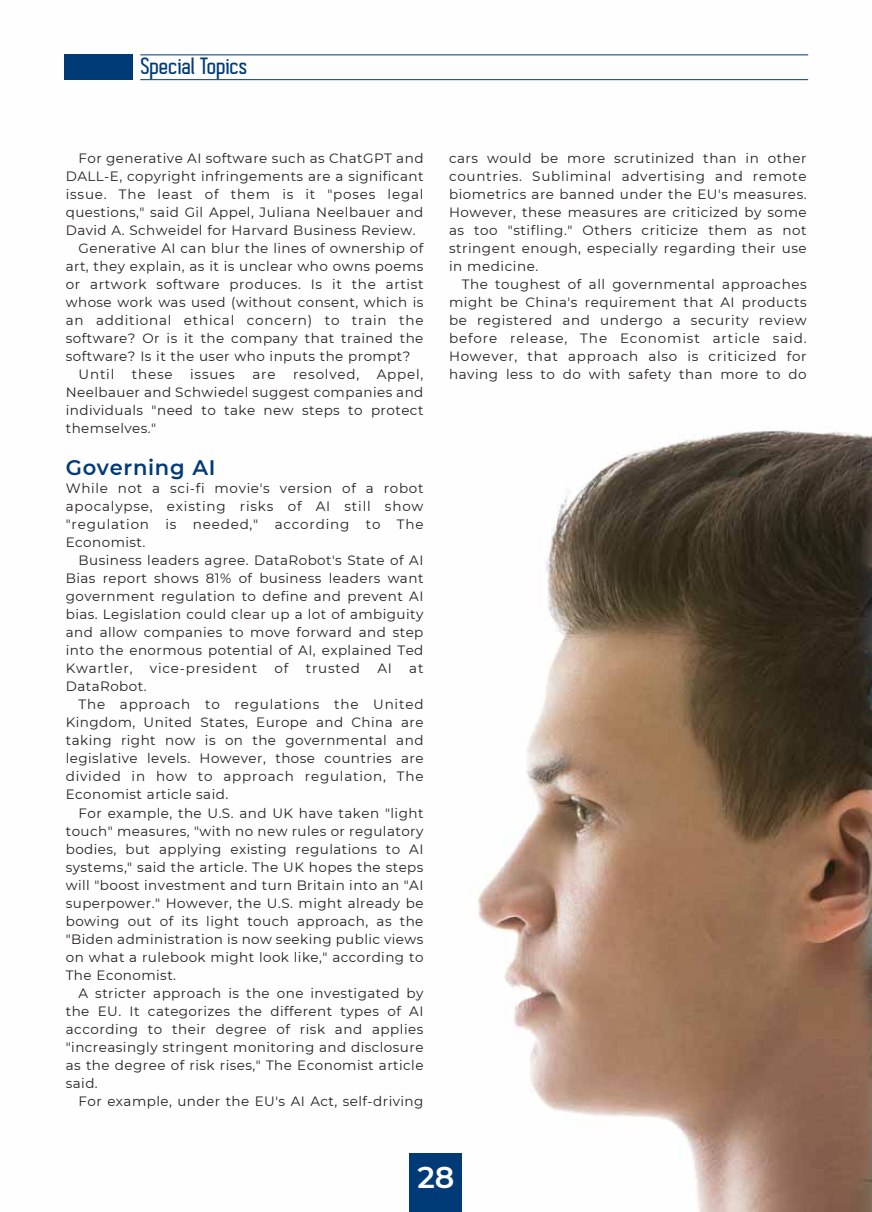
<style>
.page{position:relative;width:872px;height:1212px;background:#fff}
.page>*{position:absolute;margin:0;border:0;box-sizing:border-box;transform-origin:0 0}
.t1{font:600 30px "Montserrat";color:#fff}
.t2{font:700 21.9px "Autobus";color:#003b77}
.t3{font:600 21px "Montserrat";letter-spacing:.035em;color:#003b77}
.t4{font:13.5px/18px "Montserrat";letter-spacing:.035em;color:#231f20;text-align:justify}
.t5{font:13.5px "Montserrat";letter-spacing:.06em;color:#231f20}
</style>
<div class="page">
<img style="left:140px;top:54px;width:732px;height:1158px">
<div style="left:409px;top:1153px;width:52px;height:59px;background:#003b77"></div>
<hr style="left:140px;top:54px;width:668px;height:1px;background:#003b77">
<hr style="left:140px;top:79px;width:668px;height:1px;background:#003b77">
<div style="left:64px;top:54px;width:69px;height:26px;background:#003b77"></div>
<h2 class="t2" style="left:140px;top:58px;width:108px">Special Topics</h2>
<p class="t4" style="left:79px;top:150px;width:346px">For generative AI software such as ChatGPT and</p>
<p class="t4" style="left:66px;top:168px;width:359px">DALL-E, copyright infringements are a significant</p>
<p class="t5" style="left:66px;top:186px;width:359px">issue. The least of them is it "poses legal</p>
<p class="t4" style="left:66px;top:204px;width:359px">questions," said Gil Appel, Juliana Neelbauer and</p>
<p class="t4" style="left:66px;top:222px;width:351px">David A. Schweidel for Harvard Business Review.</p>
<p class="t4" style="left:79px;top:240px;width:346px">Generative AI can blur the lines of ownership of</p>
<p class="t4" style="left:66px;top:258px;width:359px">art, they explain, as it is unclear who owns poems</p>
<p class="t4" style="left:66px;top:276px;width:359px">or artwork software produces. Is it the artist</p>
<p class="t4" style="left:66px;top:294px;width:359px">whose work was used (without consent, which is</p>
<p class="t5" style="left:66px;top:312px;width:359px">an additional ethical concern) to train the</p>
<p class="t4" style="left:66px;top:330px;width:359px">software? Or is it the company that trained the</p>
<p class="t4" style="left:66px;top:348px;width:346px">software? Is it the user who inputs the prompt?</p>
<p class="t4" style="left:79px;top:366px;width:37px">Until</p>
<p class="t4" style="left:132px;top:366px;width:42px">these</p>
<p class="t4" style="left:190px;top:366px;width:46px">issues</p>
<p class="t4" style="left:252px;top:366px;width:25px">are</p>
<p class="t5" style="left:293px;top:366px;width:68px">resolved,</p>
<p class="t4" style="left:66px;top:366px;width:359px;text-indent:311px">Appel, Neelbauer and Schwiedel suggest companies and individuals "need to take new steps to protect themselves."</p>
<h3 class="t3" style="left:66px;top:455px;width:151px">Governing AI</h3>
<p class="t4" style="left:66px;top:480px;width:359px">While not a sci-fi movie's version of a robot apocalypse, existing risks of AI still show "regulation is needed," according to The Economist.</p>
<p class="t4" style="left:66px;top:552px;width:359px;text-indent:13px">Business leaders agree. DataRobot's State of AI Bias report shows 81% of business leaders want government regulation to define and prevent AI bias. Legislation could clear up a lot of ambiguity and allow companies to move forward and step into the enormous potential of AI, explained Ted Kwartler,</p>
<p class="t5" style="left:150px;top:660px;width:109px">vice-president</p>
<p class="t4" style="left:274px;top:660px;width:15px">of</p>
<p class="t5" style="left:306px;top:660px;width:56px">trusted</p>
<p class="t4" style="left:377px;top:660px;width:16px">AI</p>
<p class="t4" style="left:409px;top:660px;width:16px">at</p>
<p class="t4" style="left:66px;top:678px;width:82px">DataRobot.</p>
<p class="t5" style="left:79px;top:696px;width:346px">The approach to regulations the United</p>
<p class="t4" style="left:66px;top:714px;width:359px">Kingdom, United States, Europe and China are</p>
<p class="t4" style="left:66px;top:732px;width:359px">taking right now is on the governmental and</p>
<p class="t4" style="left:66px;top:750px;width:359px">legislative levels. However, those countries are</p>
<p class="t5" style="left:66px;top:768px;width:359px">divided in how to approach regulation, The</p>
<p class="t4" style="left:66px;top:786px;width:164px">Economist article said.</p>
<p class="t4" style="left:79px;top:804px;width:346px">For example, the U.S. and UK have taken "light</p>
<p class="t4" style="left:66px;top:822px;width:359px">touch" measures, "with no new rules or regulatory</p>
<p class="t4" style="left:66px;top:840px;width:359px">bodies, but applying existing regulations to AI</p>
<p class="t4" style="left:66px;top:858px;width:359px">systems," said the article. The UK hopes the steps</p>
<p class="t4" style="left:66px;top:876px;width:359px">will "boost investment and turn Britain into an "AI</p>
<p class="t4" style="left:66px;top:894px;width:359px">superpower." However, the U.S. might already be</p>
<p class="t4" style="left:66px;top:912px;width:359px">bowing out of its light touch approach, as the</p>
<p class="t4" style="left:66px;top:930px;width:359px">"Biden administration is now seeking public views</p>
<p class="t4" style="left:66px;top:948px;width:359px">on what a rulebook might look like," according to</p>
<p class="t4" style="left:66px;top:966px;width:112px">The Economist.</p>
<p class="t4" style="left:79px;top:984px;width:346px">A stricter approach is the one investigated by</p>
<p class="t4" style="left:66px;top:1002px;width:359px">the EU. It categorizes the different types of AI</p>
<p class="t4" style="left:66px;top:1020px;width:359px">according to their degree of risk and applies</p>
<p class="t4" style="left:66px;top:1038px;width:359px">"increasingly stringent monitoring and disclosure</p>
<p class="t4" style="left:66px;top:1056px;width:359px">as the degree of risk rises," The Economist article</p>
<p class="t4" style="left:66px;top:1074px;width:34px">said.</p>
<p class="t4" style="left:79px;top:1092px;width:346px">For example, under the EU's AI Act, self-driving</p>
<p class="t4" style="left:449px;top:150px;width:359px">cars would be more scrutinized than in other countries. Subliminal advertising and remote biometrics are banned under the EU's measures.<br>However, these measures are criticized by some as too "stifling." Others criticize them as not stringent enough, especially regarding their use in medicine.</p>
<p class="t4" style="left:449px;top:276px;width:359px;text-indent:13px">The toughest of all governmental approaches might be China's requirement that AI products be registered and undergo a security review before release, The Economist article said.<br>However, that approach also is criticized for having less to do with safety than more to do</p>
<h1 class="t1" style="left:417px;top:1159px;width:39px">28</h1>
</div>
